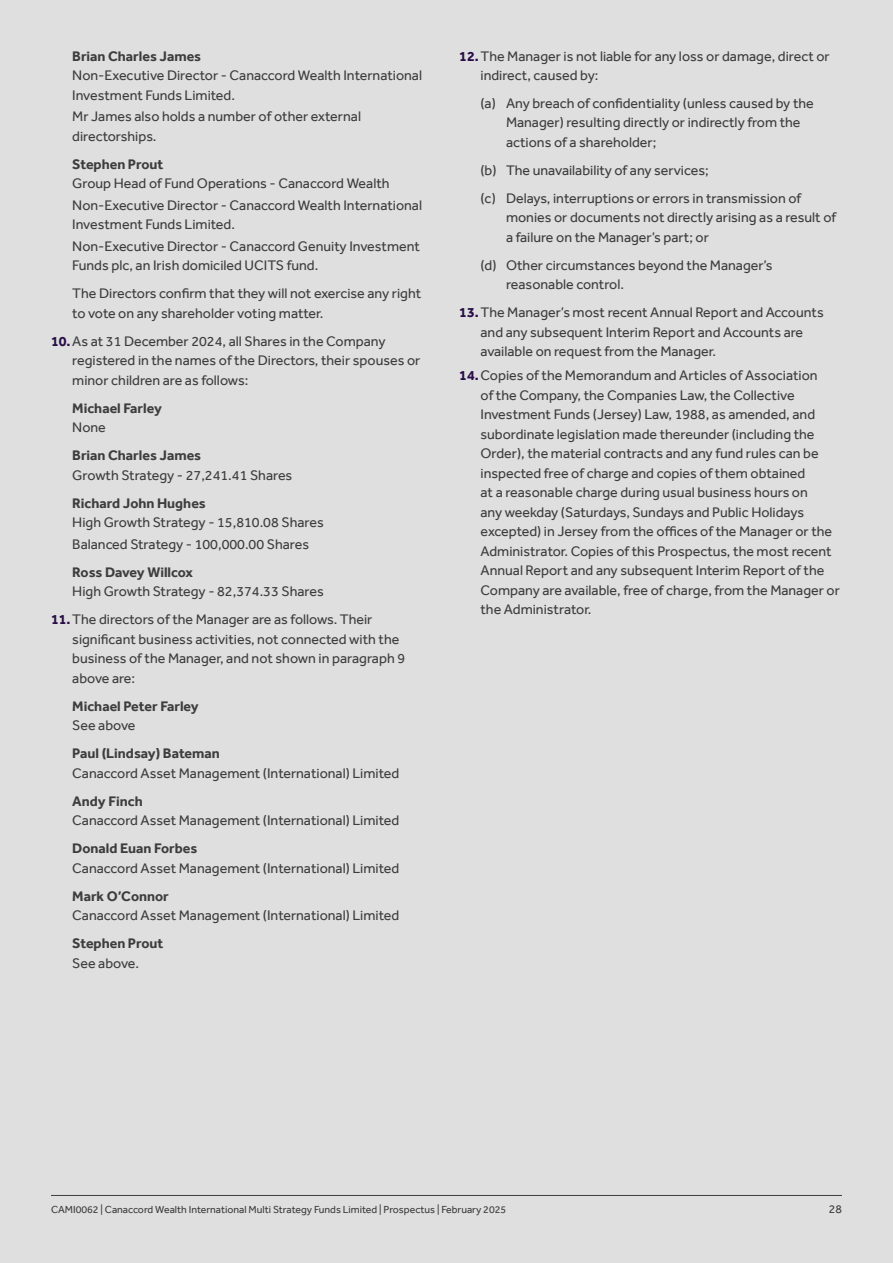
<style>
.page{position:relative;width:893px;height:1263px;background:#dfdfe0}
.page>*{position:absolute;margin:0;border:0;box-sizing:border-box;transform-origin:0 0}
.CG_A4_Body_Copy{font:14.25px/19.5px "Effra";color:#3d3d3d}
.CG_A4_Subheader_Level_3{font:700 14.25px "Effra";color:#3d3d3d}
.t1{font:12px "Effra";color:#3d3d3d}
.t2{font:10.5px "Effra";color:#3d3d3d}
.s1{font-weight:700;color:#290d48}
</style>
<div class="page">
<hr style="left:51px;top:1195px;width:791px;height:1px;background:#3d3d3d">
<p class="CG_A4_Subheader_Level_3" style="left:72px;top:47px;width:130px">Brian Charles James</p>
<p class="CG_A4_Body_Copy" style="left:72px;top:65px;width:351px">Non-Executive Director - Canaccord Wealth International<br>Investment Funds Limited.</p>
<p class="CG_A4_Body_Copy" style="left:72px;top:106px;width:290px">Mr James also holds a number of other external directorships.</p>
<p class="CG_A4_Subheader_Level_3" style="left:72px;top:155px;width:93px">Stephen Prout</p>
<p class="CG_A4_Body_Copy" style="left:72px;top:173px;width:319px">Group Head of Fund Operations - Canaccord Wealth</p>
<p class="CG_A4_Body_Copy" style="left:72px;top:195px;width:351px">Non-Executive Director - Canaccord Wealth International<br>Investment Funds Limited.</p>
<p class="CG_A4_Body_Copy" style="left:72px;top:236px;width:349px">Non-Executive Director - Canaccord Genuity Investment<br>Funds plc, an Irish domiciled UCITS fund.</p>
<p class="CG_A4_Body_Copy" style="left:72px;top:284px;width:350px">The Directors confirm that they will not exercise any right to vote on any shareholder voting matter.</p>
<p class="CG_A4_Body_Copy" style="left:72px;top:331px;width:350px;text-indent:-21px"><span class="s1">10.</span>As at 31 December 2024, all Shares in the Company registered in the names of the Directors, their spouses or minor children are as follows:</p>
<p class="CG_A4_Subheader_Level_3" style="left:72px;top:399px;width:91px">Michael Farley</p>
<p class="CG_A4_Body_Copy" style="left:72px;top:418px;width:35px">None</p>
<p class="CG_A4_Subheader_Level_3" style="left:72px;top:447px;width:130px">Brian Charles James</p>
<p class="CG_A4_Body_Copy" style="left:72px;top:465px;width:222px">Growth Strategy - 27,241.41 Shares</p>
<p class="CG_A4_Subheader_Level_3" style="left:72px;top:494px;width:135px">Richard John Hughes</p>
<p class="CG_A4_Body_Copy" style="left:72px;top:513px;width:253px">High Growth Strategy - 15,810.08 Shares</p>
<p class="CG_A4_Body_Copy" style="left:72px;top:534px;width:238px">Balanced Strategy - 100,000.00 Shares</p>
<p class="CG_A4_Subheader_Level_3" style="left:72px;top:564px;width:122px">Ross Davey Willcox</p>
<p class="CG_A4_Body_Copy" style="left:72px;top:582px;width:253px">High Growth Strategy - 82,374.33 Shares</p>
<p class="CG_A4_Body_Copy" style="left:72px;top:610px;width:334px;text-indent:-21px"><span class="s1">11.</span>The directors of the Manager are as follows. Their significant business activities, not connected with the business of the Manager, and not shown in paragraph 9 above are:</p>
<p class="CG_A4_Subheader_Level_3" style="left:72px;top:697px;width:128px">Michael Peter Farley</p>
<p class="CG_A4_Body_Copy" style="left:72px;top:715px;width:65px">See above</p>
<p class="CG_A4_Subheader_Level_3" style="left:72px;top:745px;width:149px">Paul (Lindsay) Bateman</p>
<p class="CG_A4_Body_Copy" style="left:72px;top:763px;width:328px">Canaccord Asset Management (International) Limited</p>
<p class="CG_A4_Subheader_Level_3" style="left:72px;top:792px;width:72px">Andy Finch</p>
<p class="CG_A4_Body_Copy" style="left:72px;top:810px;width:328px">Canaccord Asset Management (International) Limited</p>
<p class="CG_A4_Subheader_Level_3" style="left:72px;top:840px;width:127px">Donald Euan Forbes</p>
<p class="CG_A4_Body_Copy" style="left:72px;top:858px;width:328px">Canaccord Asset Management (International) Limited</p>
<p class="CG_A4_Subheader_Level_3" style="left:72px;top:887px;width:98px">Mark O’Connor</p>
<p class="CG_A4_Body_Copy" style="left:72px;top:905px;width:328px">Canaccord Asset Management (International) Limited</p>
<p class="CG_A4_Subheader_Level_3" style="left:72px;top:935px;width:93px">Stephen Prout</p>
<p class="CG_A4_Body_Copy" style="left:72px;top:953px;width:68px">See above.</p>
<p class="CG_A4_Body_Copy" style="left:480px;top:46px;width:351px;text-indent:-21px"><span class="s1">12.</span>The Manager is not liable for any loss or damage, direct or indirect, caused by:</p>
<p class="CG_A4_Body_Copy" style="left:506px;top:93px;width:309px;text-indent:-26px">(a) Any breach of confidentiality (unless caused by the<br>Manager) resulting directly or indirectly from the actions of a shareholder;</p>
<p class="CG_A4_Body_Copy" style="left:480px;top:160px;width:230px">(b) The unavailability of any services;</p>
<p class="CG_A4_Body_Copy" style="left:506px;top:188px;width:332px;text-indent:-26px">(c) Delays, interruptions or errors in transmission of monies or documents not directly arising as a result of a failure on the Manager’s part; or</p>
<p class="CG_A4_Body_Copy" style="left:506px;top:255px;width:268px;text-indent:-26px">(d) Other circumstances beyond the Manager’s reasonable control.</p>
<p class="CG_A4_Body_Copy" style="left:480px;top:303px;width:345px;text-indent:-21px"><span class="s1">13.</span>The Manager’s most recent Annual Report and Accounts and any subsequent Interim Report and Accounts are available on request from the Manager.</p>
<p class="CG_A4_Body_Copy" style="left:480px;top:365px;width:361px;text-indent:-21px"><span class="s1">14.</span>Copies of the Memorandum and Articles of Association<br>of the Company, the Companies Law, the Collective Investment Funds (Jersey) Law, 1988, as amended, and subordinate legislation made thereunder (including the Order), the material contracts and any fund rules can be inspected free of charge and copies of them obtained<br>at a reasonable charge during usual business hours on<br>any weekday (Saturdays, Sundays and Public Holidays excepted) in Jersey from the offices of the Manager or the Administrator. Copies of this Prospectus, the most recent Annual Report and any subsequent Interim Report of the Company are available, free of charge, from the Manager or the Administrator.</p>
<p class="t2" style="left:51px;top:1203px;width:457px">CAMI0062 | Canaccord Wealth International Multi Strategy Funds Limited | Prospectus | February 2025</p>
<p class="t1" style="left:829px;top:1202px;width:15px">28</p>
</div>
